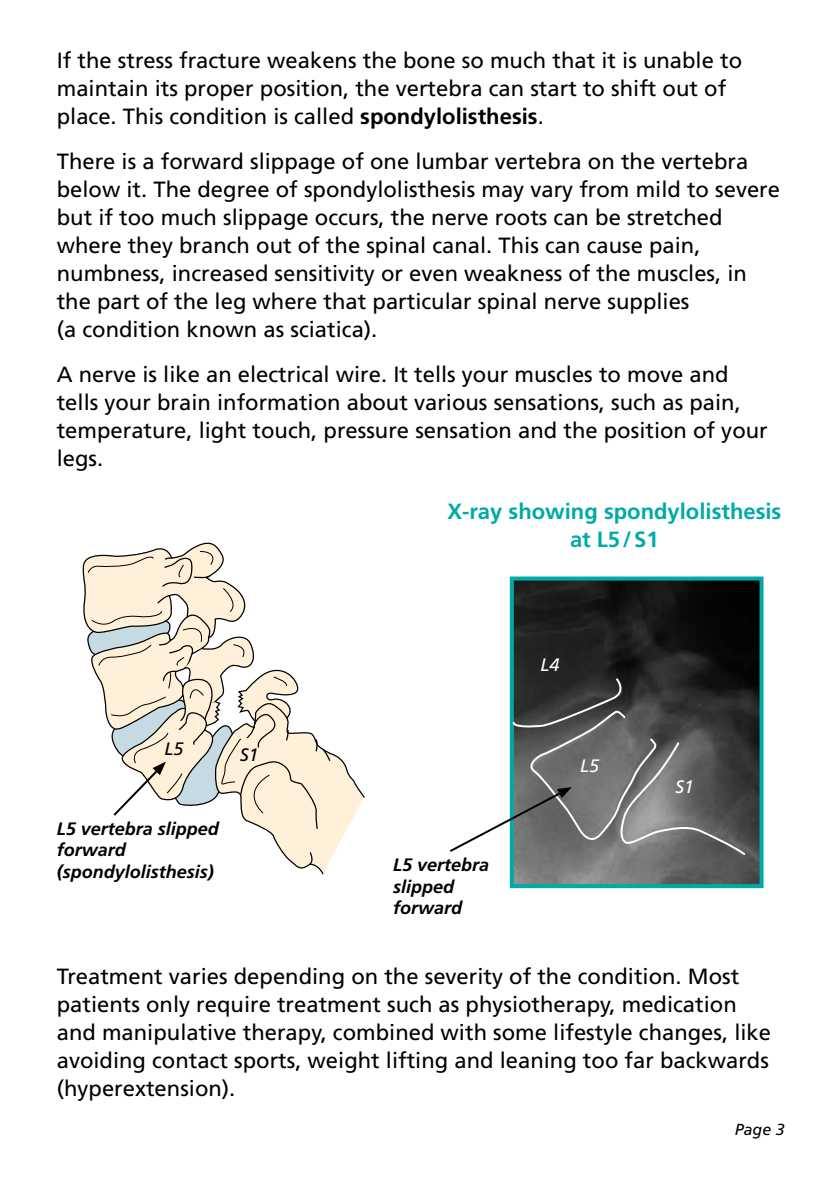
<style>
.page{position:relative;width:840px;height:1191px;background:#fff}
.page>*{position:absolute;margin:0;border:0;box-sizing:border-box;transform-origin:0 0}
.t1{font:22px/28px "Frutiger";color:#000}
.t2{font:700 22px/28px "Frutiger";color:#00aaa6;text-align:center}
.t3{font:italic 700 18px/21.6px "Frutiger";color:#000}
.t4{font:italic 18px "Frutiger";color:#fff}
.t5{font:italic 18px "Frutiger";color:#000}
.t6{font:italic 16px "Frutiger";color:#000}
.s1{font-weight:700}
</style>
<div class="page">
<svg style="left:82px;top:542px;width:283px;height:333px"></svg>
<img style="left:514px;top:581px;width:244px;height:302px">
<div style="left:509px;top:576px;width:254px;height:312px;border:4px solid #00aaa6"></div>
<svg style="left:449px;top:677px;width:297px;height:180px"></svg>
<p class="t1" style="left:57px;top:46px;width:686px">If the stress fracture weakens the bone so much that it is unable to maintain its proper position, the vertebra can start to shift out of place. This condition is called <span class="s1">spondylolisthesis</span>.</p>
<p class="t1" style="left:57px;top:147px;width:724px">There is a forward slippage of one lumbar vertebra on the vertebra below it. The degree of spondylolisthesis may vary from mild to severe but if too much slippage occurs, the nerve roots can be stretched where they branch out of the spinal canal. This can cause pain, numbness, increased sensitivity or even weakness of the muscles, in the part of the leg where that particular spinal nerve supplies<br>(a condition known as sciatica).</p>
<p class="t1" style="left:57px;top:360px;width:712px">A nerve is like an electrical wire. It tells your muscles to move and tells your brain information about various sensations, such as pain, temperature, light touch, pressure sensation and the position of your legs.</p>
<p class="t2" style="left:447px;top:498px;width:335px">X-ray showing spondylolisthesis at L5/S1</p>
<p class="t5" style="left:164px;top:738px;width:21px">L5</p>
<p class="t5" style="left:240px;top:744px;width:21px">S1</p>
<p class="t3" style="left:57px;top:817px;width:164px">L5 vertebra slipped forward (spondylolisthesis)</p>
<p class="t3" style="left:393px;top:854px;width:98px">L5 vertebra slipped forward</p>
<p class="t4" style="left:540px;top:654px;width:21px">L4</p>
<p class="t4" style="left:579px;top:755px;width:21px">L5</p>
<p class="t4" style="left:674px;top:776px;width:21px">S1</p>
<p class="t1" style="left:57px;top:962px;width:715px">Treatment varies depending on the severity of the condition. Most patients only require treatment such as physiotherapy, medication and manipulative therapy, combined with some lifestyle changes, like avoiding contact sports, weight lifting and leaning too far backwards (hyperextension).</p>
<p class="t6" style="left:734px;top:1120px;width:51px">Page 3</p>
</div>
